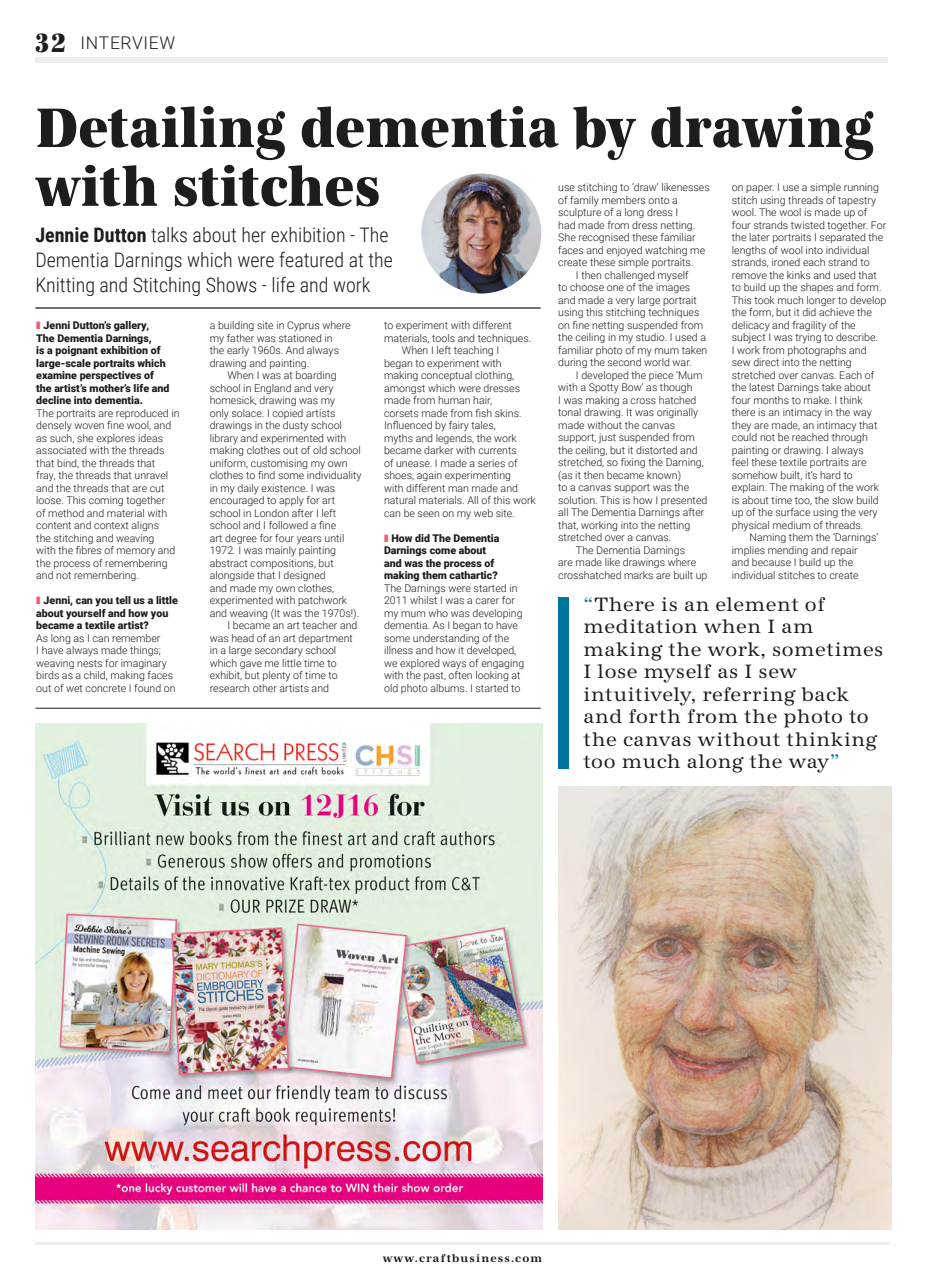
<style>
.page{position:relative;width:939px;height:1276px;background:#fff}
.page>*{position:absolute;margin:0;border:0;box-sizing:border-box;transform-origin:0 0}
.t1{font:57.5px/58.8px "URW Antiqua T Extr Bold Extr Narr";color:#1d1d1b}
.t2{font:20px/22.5px "URW Antiqua";letter-spacing:.03em;color:#1d1d1b}
.t3{font:300 20px/25px "Roboto Condensed";color:#1d1d1b}
.t4{font:300 17.5px "Roboto";letter-spacing:.035em;color:#1d1d1b}
.t5{font:700 11.25px "URW Antiqua";letter-spacing:.1em;color:#1d1d1b}
.t6{font:300 10.62px/12.5px "Roboto";color:#1d1d1b}
.t7{font:900 10.62px/12.5px "Roboto";color:#1d1d1b}
.t8{font:10px "Helvetica Neue";color:#231f20}
.s1{font-family:"URW Antiqua T Extr Bold Extr Narr";font-weight:400;font-size:27.5px}
.s2{color:#00739c}
.s3{font-weight:700}
.s4{color:#ec5f72}
</style>
<div class="page">
<img style="left:558px;top:787px;width:333px;height:442px">
<hr style="left:35px;top:1242px;width:854px;height:3px;background:#ededed">
<div style="left:35px;top:58px;width:853px;height:5px;background:#ededed"></div>
<hr style="left:35px;top:307px;width:506px;height:2px;background:#1d1d1b">
<img style="left:421px;top:173px;width:120px;height:120px;border-radius:60px">
<img style="left:36px;top:723px;width:506px;height:506px">
<hr style="left:35px;top:708px;width:506px;height:1px;background:#1d1d1b">
<div style="left:558px;top:597px;width:11px;height:171px;background:#00739c"></div>
<h3 class="t4" style="left:34px;top:31px;width:142px"><span class="s1">32</span> INTERVIEW</h3>
<h1 class="t1" style="left:35px;top:97px;width:840px">Detailing dementia by drawing with stitches</h1>
<p class="t6" style="left:558px;top:181px;width:153px">use stitching to ‘draw’ likenesses</p>
<p class="t6" style="left:558px;top:193px;width:121px">of family members onto a</p>
<p class="t6" style="left:558px;top:206px;width:121px">sculpture of a long dress I</p>
<p class="t6" style="left:558px;top:218px;width:139px">had made from dress netting.</p>
<p class="t6" style="left:558px;top:231px;width:139px">She recognised these familiar</p>
<p class="t6" style="left:558px;top:243px;width:148px">faces and enjoyed watching me</p>
<p class="t6" style="left:558px;top:256px;width:137px">create these simple portraits.</p>
<p class="t6" style="left:576px;top:268px;width:114px">I then challenged myself</p>
<p class="t6" style="left:558px;top:281px;width:133px">to choose one of the images</p>
<p class="t6" style="left:558px;top:293px;width:140px">and made a very large portrait</p>
<p class="t6" style="left:558px;top:306px;width:143px">using this stitching techniques</p>
<p class="t6" style="left:558px;top:318px;width:146px">on fine netting suspended from</p>
<p class="t6" style="left:558px;top:331px;width:149px">the ceiling in my studio. I used a</p>
<p class="t6" style="left:558px;top:343px;width:151px">familiar photo of my mum taken</p>
<p class="t6" style="left:558px;top:356px;width:135px">during the second world war.</p>
<p class="t6" style="left:576px;top:368px;width:128px">I developed the piece ‘Mum</p>
<p class="t6" style="left:558px;top:381px;width:136px">with a Spotty Bow’ as though</p>
<p class="t6" style="left:558px;top:393px;width:140px">I was making a cross hatched</p>
<p class="t6" style="left:558px;top:406px;width:141px">tonal drawing. It was originally</p>
<p class="t6" style="left:558px;top:418px;width:118px">made without the canvas</p>
<p class="t6" style="left:558px;top:431px;width:138px">support, just suspended from</p>
<p class="t6" style="left:558px;top:443px;width:141px">the ceiling, but it distorted and</p>
<p class="t6" style="left:558px;top:456px;width:147px">stretched, so fixing the Darning,</p>
<p class="t6" style="left:558px;top:468px;width:124px">(as it then became known)</p>
<p class="t6" style="left:558px;top:481px;width:132px">to a canvas support was the</p>
<p class="t6" style="left:558px;top:493px;width:151px">solution. This is how I presented</p>
<p class="t6" style="left:558px;top:506px;width:148px">all The Dementia Darnings after</p>
<p class="t6" style="left:558px;top:518px;width:134px">that, working into the netting</p>
<p class="t6" style="left:558px;top:531px;width:115px">stretched over a canvas.</p>
<p class="t6" style="left:576px;top:543px;width:111px">The Dementia Darnings</p>
<p class="t6" style="left:558px;top:556px;width:139px">are made like drawings where</p>
<p class="t6" style="left:558px;top:568px;width:151px">crosshatched marks are built up</p>
<p class="t6" style="left:732px;top:181px;width:156px">on paper. I use a simple running stitch using threads of tapestry wool. The wool is made up of four strands twisted together. For the later portraits I separated the lengths of wool into individual strands, ironed each strand to remove the kinks and used that to build up the shapes and form.<br>This took much longer to develop the form, but it did achieve the delicacy and fragility of the subject I was trying to describe.<br>I work from photographs and sew direct into the netting stretched over canvas. Each of the latest Darnings take about four months to make. I think there is an intimacy in the way they are made, an intimacy that could not be reached through painting or drawing. I always<br>feel these textile portraits are somehow built, it’s hard to explain. The making of the work is about time too, the slow build up of the surface using the very physical medium of threads.</p>
<p class="t6" style="left:732px;top:531px;width:148px;text-indent:18px">Naming them the ‘Darnings’ implies mending and repair<br>and because I build up the individual stitches to create</p>
<h2 class="t2" style="left:584px;top:593px;width:301px"><span class="s2">“</span>There is an element of meditation when I am making the work, sometimes<br>I lose myself as I sew intuitively, referring back and forth from the photo to the canvas without thinking too much along the way<span class="s2">”</span></h2>
<h2 class="t3" style="left:35px;top:222px;width:359px"><span class="s3">Jennie Dutton</span> talks about her exhibition - The<br>Dementia Darnings which were featured at the<br>Knitting and Stitching Shows - life and work</h2>
<p class="t6" style="left:384px;top:319px;width:129px">to experiment with different</p>
<p class="t6" style="left:384px;top:331px;width:149px">materials, tools and techniques.</p>
<p class="t6" style="left:402px;top:344px;width:99px">When I left teaching I</p>
<p class="t6" style="left:384px;top:356px;width:119px">began to experiment with</p>
<p class="t6" style="left:384px;top:369px;width:132px">making conceptual clothing,</p>
<p class="t6" style="left:384px;top:381px;width:138px">amongst which were dresses</p>
<p class="t6" style="left:384px;top:394px;width:110px">made from human hair,</p>
<p class="t6" style="left:384px;top:406px;width:139px">corsets made from fish skins.</p>
<p class="t6" style="left:384px;top:419px;width:113px">Influenced by fairy tales,</p>
<p class="t6" style="left:384px;top:431px;width:134px">myths and legends, the work</p>
<p class="t6" style="left:384px;top:444px;width:134px">became darker with currents</p>
<p class="t6" style="left:384px;top:456px;width:135px">of unease. I made a series of</p>
<p class="t6" style="left:384px;top:469px;width:128px">shoes, again experimenting</p>
<p class="t6" style="left:384px;top:481px;width:135px">with different man made and</p>
<p class="t6" style="left:384px;top:494px;width:153px">natural materials. All of this work</p>
<p class="t6" style="left:384px;top:506px;width:132px">can be seen on my web site.</p>
<p class="t7" style="left:384px;top:531px;width:117px"><span class="s4">❚</span> How did The Dementia<br>Darnings come about and was the process of making them cathartic?</p>
<p class="t6" style="left:384px;top:581px;width:142px">The Darnings were started in<br>2011 whilst I was a carer for my mum who was developing dementia. As I began to have some understanding of the illness and how it developed, we explored ways of engaging with the past, often looking at old photo albums. I started to</p>
<p class="t6" style="left:210px;top:319px;width:142px">a building site in Cyprus where my father was stationed in<br>the early 1960s. And always drawing and painting.</p>
<p class="t6" style="left:227px;top:369px;width:111px">When I was at boarding</p>
<p class="t6" style="left:210px;top:381px;width:125px">school in England and very</p>
<p class="t6" style="left:210px;top:394px;width:127px">homesick, drawing was my</p>
<p class="t6" style="left:210px;top:406px;width:127px">only solace. I copied artists</p>
<p class="t6" style="left:210px;top:419px;width:134px">drawings in the dusty school</p>
<p class="t6" style="left:210px;top:431px;width:138px">library and experimented with</p>
<p class="t6" style="left:210px;top:444px;width:153px">making clothes out of old school</p>
<p class="t6" style="left:210px;top:456px;width:139px">uniform, customising my own</p>
<p class="t6" style="left:210px;top:469px;width:153px">clothes to find some individuality</p>
<p class="t6" style="left:210px;top:481px;width:127px">in my daily existence. I was</p>
<p class="t6" style="left:210px;top:494px;width:127px">encouraged to apply for art</p>
<p class="t6" style="left:210px;top:506px;width:128px">school in London after I left</p>
<p class="t6" style="left:210px;top:519px;width:128px">school and I followed a fine</p>
<p class="t6" style="left:210px;top:531px;width:136px">art degree for four years until</p>
<p class="t6" style="left:210px;top:544px;width:128px">1972. I was mainly painting</p>
<p class="t6" style="left:210px;top:556px;width:126px">abstract compositions, but</p>
<p class="t6" style="left:210px;top:569px;width:118px">alongside that I designed</p>
<p class="t6" style="left:210px;top:581px;width:126px">and made my own clothes,</p>
<p class="t6" style="left:210px;top:594px;width:139px">experimented with patchwork</p>
<p class="t6" style="left:210px;top:606px;width:151px">and weaving (It was the 1970s!).</p>
<p class="t6" style="left:227px;top:619px;width:132px">I became an art teacher and</p>
<p class="t6" style="left:210px;top:631px;width:145px">was head of an art department</p>
<p class="t6" style="left:210px;top:644px;width:128px">in a large secondary school</p>
<p class="t6" style="left:210px;top:656px;width:128px">which gave me little time to</p>
<p class="t6" style="left:210px;top:669px;width:130px">exhibit, but plenty of time to</p>
<p class="t6" style="left:210px;top:681px;width:121px">research other artists and</p>
<p class="t7" style="left:36px;top:319px;width:135px"><span class="s4">❚</span> Jenni Dutton’s gallery,<br>The Dementia Darnings,<br>is a poignant exhibition of large-scale portraits which examine perspectives of the artist’s mother’s life and decline into dementia.</p>
<p class="t6" style="left:36px;top:406px;width:145px">The portraits are reproduced in densely woven fine wool, and as such, she explores ideas associated with the threads that bind, the threads that<br>fray, the threads that unravel and the threads that are cut loose. This coming together<br>of method and material with content and context aligns<br>the stitching and weaving<br>with the fibres of memory and the process of remembering and not remembering.</p>
<p class="t7" style="left:36px;top:594px;width:143px"><span class="s4">❚</span> Jenni, can you tell us a little about yourself and how you became a textile artist?</p>
<p class="t6" style="left:36px;top:631px;width:141px">As long as I can remember<br>I have always made things; weaving nests for imaginary birds as a child, making faces out of wet concrete I found on</p>
<p class="t8" style="left:-1px;top:561px;width:91px">2019 15:53 Page 1</p>
<p class="t5" style="left:383px;top:1251px;width:161px">www.craftbusiness.com</p>
</div>
